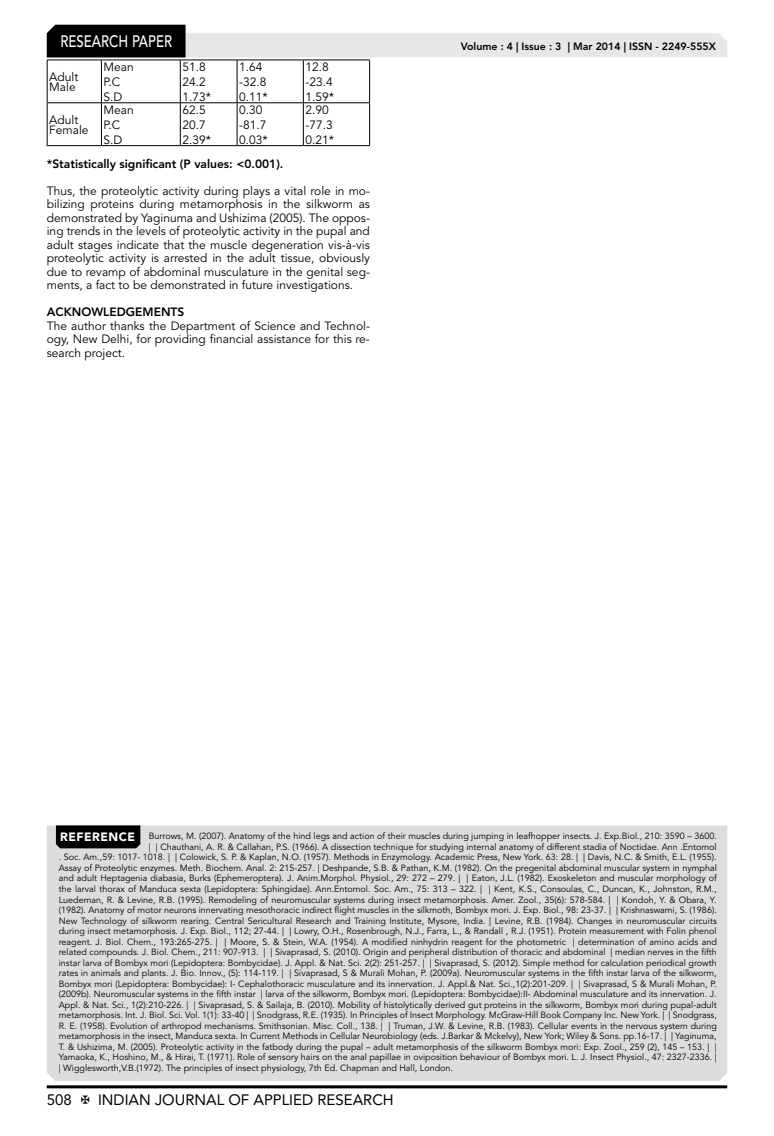
<style>
.page{position:relative;width:774px;height:1136px;background:#fff}
.page>*{position:absolute;margin:0;border:0;box-sizing:border-box;transform-origin:0 0}
.t1{font:500 16.5px "Avenir LT Std";color:#fff;scale:.8 1}
.t2{font:15px "Avenir LT Std";color:#000}
.t3{font:12px/14.7px "Avenir LT Std";color:#000}
.t4{font:800 12px "Avenir LT Std";color:#000}
.t5{font:800 10.5px "Avenir LT Std";color:#000}
.t6{font:9px "Avenir LT Std";color:#000}
.s1{font-weight:900;font-size:12px;color:#fff}
</style>
<div class="page">
<hr style="left:47px;top:1085px;width:680px;height:3px;background:#000">
<svg style="left:47px;top:25px;width:680px;height:120px"></svg>
<hr style="left:47px;top:60px;width:54px;height:1px;background:#000">
<hr style="left:101px;top:60px;width:79px;height:1px;background:#000">
<hr style="left:101px;top:60px;width:1px;height:42px;background:#000">
<hr style="left:180px;top:60px;width:57px;height:1px;background:#000">
<hr style="left:180px;top:60px;width:1px;height:42px;background:#000">
<hr style="left:237px;top:60px;width:66px;height:1px;background:#000">
<hr style="left:237px;top:60px;width:1px;height:42px;background:#000">
<hr style="left:303px;top:60px;width:67px;height:1px;background:#000">
<hr style="left:303px;top:60px;width:1px;height:42px;background:#000">
<hr style="left:47px;top:102px;width:54px;height:1px;background:#000">
<hr style="left:101px;top:102px;width:79px;height:1px;background:#000">
<hr style="left:101px;top:103px;width:1px;height:42px;background:#000">
<hr style="left:180px;top:102px;width:57px;height:1px;background:#000">
<hr style="left:180px;top:103px;width:1px;height:42px;background:#000">
<hr style="left:237px;top:102px;width:66px;height:1px;background:#000">
<hr style="left:237px;top:103px;width:1px;height:42px;background:#000">
<hr style="left:303px;top:102px;width:67px;height:1px;background:#000">
<hr style="left:303px;top:103px;width:1px;height:42px;background:#000">
<hr style="left:47px;top:60px;width:1px;height:42px;background:#000">
<hr style="left:369px;top:60px;width:1px;height:42px;background:#000">
<hr style="left:47px;top:103px;width:1px;height:42px;background:#000">
<hr style="left:369px;top:103px;width:1px;height:42px;background:#000">
<hr style="left:47px;top:145px;width:54px;height:1px;background:#000">
<hr style="left:101px;top:145px;width:79px;height:1px;background:#000">
<hr style="left:180px;top:145px;width:57px;height:1px;background:#000">
<hr style="left:237px;top:145px;width:66px;height:1px;background:#000">
<hr style="left:303px;top:145px;width:67px;height:1px;background:#000">
<div style="left:47px;top:825px;width:680px;height:255px;background:#dcddde"></div>
<div style="left:56px;top:825px;width:84px;height:23px;background:#000"></div>
<h1 class="t1" style="left:60px;top:32px;width:139px">RESEARCH PAPER</h1>
<h3 class="t3" style="left:49px;top:72px;width:31px;line-height:10.5px">Adult<br>Male</h3>
<h3 class="t3" style="left:104px;top:60px;width:32px">Mean<br>P.C<br>S.D</h3>
<h3 class="t3" style="left:182px;top:60px;width:30px">51.8<br>24.2<br>1.73*</h3>
<h3 class="t3" style="left:239px;top:60px;width:30px">1.64 -32.8<br>0.11*</h3>
<h3 class="t3" style="left:305px;top:60px;width:30px">12.8 -23.4<br>1.59*</h3>
<h3 class="t3" style="left:49px;top:114px;width:41px;line-height:10.5px">Adult<br>Female</h3>
<h3 class="t3" style="left:104px;top:103px;width:32px">Mean<br>P.C<br>S.D</h3>
<h3 class="t3" style="left:182px;top:103px;width:30px">62.5<br>20.7<br>2.39*</h3>
<h3 class="t3" style="left:239px;top:103px;width:30px">0.30 -81.7<br>0.03*</h3>
<h3 class="t3" style="left:305px;top:103px;width:30px">2.90 -77.3<br>0.21*</h3>
<h3 class="t4" style="left:47px;top:156px;width:238px">*Statistically significant (P values: &lt;0.001).</h3>
<p class="t3" style="left:47px;top:184px;width:325px;line-height:13.5px;text-align:justify">Thus, the proteolytic activity during plays a vital role in mo&shy;bilizing proteins during metamorphosis in the silkworm as demonstrated by Yaginuma and Ushizima (2005). The oppos&shy;ing trends in the levels of proteolytic activity in the pupal and adult stages indicate that the muscle degeneration vis-à-vis proteolytic activity is arrested in the adult tissue, obviously due to revamp of abdominal musculature in the genital seg&shy;ments, a fact to be demonstrated in future investigations.</p>
<h3 class="t4" style="left:47px;top:305px;width:139px">ACKNOWLEDGEMENTS</h3>
<h3 class="t3" style="left:47px;top:319px;width:325px;line-height:13.5px;text-align:justify">The author thanks the Department of Science and Technol&shy;ogy, New Delhi, for providing financial assistance for this re&shy;search project.</h3>
<p class="t5" style="left:461px;top:41px;width:257px">Volume : 4 | Issue : 3 | Mar 2014 | ISSN - 2249-555X</p>
<p class="t6" style="left:60px;top:831px;width:658px"><span class="s1">REFERENCE</span> Burrows, M. (2007). Anatomy of the hind legs and action of their muscles during jumping in leafhopper insects. J. Exp.Biol., 210: 3590 – 3600.</p>
<p class="t6" style="left:149px;top:841px;width:569px">| | Chauthani, A. R. &amp; Callahan, P.S. (1966). A dissection technique for studying internal anatomy of different stadia of Noctidae. Ann .Entomol</p>
<p class="t6" style="left:59px;top:852px;width:660px">. Soc. Am.,59: 1017- 1018. | | Colowick, S. P. &amp; Kaplan, N.O. (1957). Methods in Enzymology. Academic Press, New York. 63: 28. | | Davis, N.C. &amp; Smith, E.L. (1955).</p>
<p class="t6" style="left:59px;top:862px;width:660px">Assay of Proteolytic enzymes. Meth. Biochem. Anal. 2: 215-257. | Deshpande, S.B. &amp; Pathan, K.M. (1982). On the pregenital abdominal muscular system in nymphal</p>
<p class="t6" style="left:59px;top:873px;width:660px">and adult Heptagenia diabasia, Burks (Ephemeroptera). J. Anim.Morphol. Physiol., 29: 272 – 279. | | Eaton, J.L. (1982). Exoskeleton and muscular morphology of</p>
<p class="t6" style="left:59px;top:883px;width:660px">the larval thorax of Manduca sexta (Lepidoptera: Sphingidae). Ann.Entomol. Soc. Am., 75: 313 – 322. | | Kent, K.S., Consoulas, C., Duncan, K., Johnston, R.M.,</p>
<p class="t6" style="left:59px;top:894px;width:659px">Luedeman, R. &amp; Levine, R.B. (1995). Remodeling of neuromuscular systems during insect metamorphosis. Amer. Zool., 35(6): 578-584. | | Kondoh, Y. &amp; Obara, Y.</p>
<p class="t6" style="left:59px;top:904px;width:660px">(1982). Anatomy of motor neurons innervating mesothoracic indirect flight muscles in the silkmoth, Bombyx mori. J. Exp. Biol., 98: 23-37. | | Krishnaswami, S. (1986).</p>
<p class="t6" style="left:59px;top:915px;width:660px">New Technology of silkworm rearing. Central Sericultural Research and Training Institute, Mysore, India. | Levine, R.B. (1984). Changes in neuromuscular circuits</p>
<p class="t6" style="left:59px;top:925px;width:659px">during insect metamorphosis. J. Exp. Biol., 112; 27-44. | | Lowry, O.H., Rosenbrough, N.J., Farra, L., &amp; Randall , R.J. (1951). Protein measurement with Folin phenol</p>
<p class="t6" style="left:59px;top:936px;width:660px">reagent. J. Biol. Chem., 193:265-275. | | Moore, S. &amp; Stein, W.A. (1954). A modified ninhydrin reagent for the photometric | determination of amino acids and</p>
<p class="t6" style="left:59px;top:946px;width:659px">related compounds. J. Biol. Chem., 211: 907-913. | | Sivaprasad, S. (2010). Origin and peripheral distribution of thoracic and abdominal | median nerves in the fifth</p>
<p class="t6" style="left:59px;top:957px;width:659px">instar larva of Bombyx mori (Lepidoptera: Bombycidae). J. Appl. &amp; Nat. Sci. 2(2): 251-257. | | Sivaprasad, S. (2012). Simple method for calculation periodical growth</p>
<p class="t6" style="left:59px;top:967px;width:659px">rates in animals and plants. J. Bio. Innov., (5): 114-119. | | Sivaprasad, S &amp; Murali Mohan, P. (2009a). Neuromuscular systems in the fifth instar larva of the silkworm,</p>
<p class="t6" style="left:59px;top:978px;width:659px">Bombyx mori (Lepidoptera: Bombycidae): I- Cephalothoracic musculature and its innervation. J. Appl.&amp; Nat. Sci.,1(2):201-209. | | Sivaprasad, S &amp; Murali Mohan, P.</p>
<p class="t6" style="left:59px;top:988px;width:659px">(2009b). Neuromuscular systems in the fifth instar | larva of the silkworm, Bombyx mori. (Lepidoptera: Bombycidae):II- Abdominal musculature and its innervation. J.</p>
<p class="t6" style="left:59px;top:999px;width:660px">Appl. &amp; Nat. Sci., 1(2):210-226. | | Sivaprasad, S. &amp; Sailaja, B. (2010). Mobility of histolytically derived gut proteins in the silkworm, Bombyx mori during pupal-adult</p>
<p class="t6" style="left:59px;top:1009px;width:660px">metamorphosis. Int. J. Biol. Sci. Vol. 1(1): 33-40 | | Snodgrass, R.E. (1935). In Principles of Insect Morphology. McGraw-Hill Book Company Inc. New York. | | Snodgrass,</p>
<p class="t6" style="left:59px;top:1020px;width:660px">R. E. (1958). Evolution of arthropod mechanisms. Smithsonian. Misc. Coll., 138. | | Truman, J.W. &amp; Levine, R.B. (1983). Cellular events in the nervous system during</p>
<p class="t6" style="left:59px;top:1030px;width:659px">metamorphosis in the insect, Manduca sexta. In Current Methods in Cellular Neurobiology (eds. J.Barkar &amp; Mckelvy), New York; Wiley &amp; Sons. pp.16-17. | | Yaginuma,</p>
<p class="t6" style="left:59px;top:1041px;width:660px">T. &amp; Ushizima, M. (2005). Proteolytic activity in the fatbody during the pupal – adult metamorphosis of the silkworm Bombyx mori: Exp. Zool., 259 (2), 145 – 153. | |</p>
<p class="t6" style="left:59px;top:1051px;width:660px">Yamaoka, K., Hoshino, M., &amp; Hirai, T. (1971). Role of sensory hairs on the anal papillae in oviposition behaviour of Bombyx mori. L. J. Insect Physiol., 47: 2327-2336. |</p>
<p class="t6" style="left:59px;top:1062px;width:396px">| Wigglesworth,V.B.(1972). The principles of insect physiology, 7th Ed. Chapman and Hall, London.</p>
<h2 class="t2" style="left:47px;top:1090px;width:27px">508</h2>
<h2 class="t2" style="left:98px;top:1090px;width:297px">INDIAN JOURNAL OF APPLIED RESEARCH</h2>
</div>
